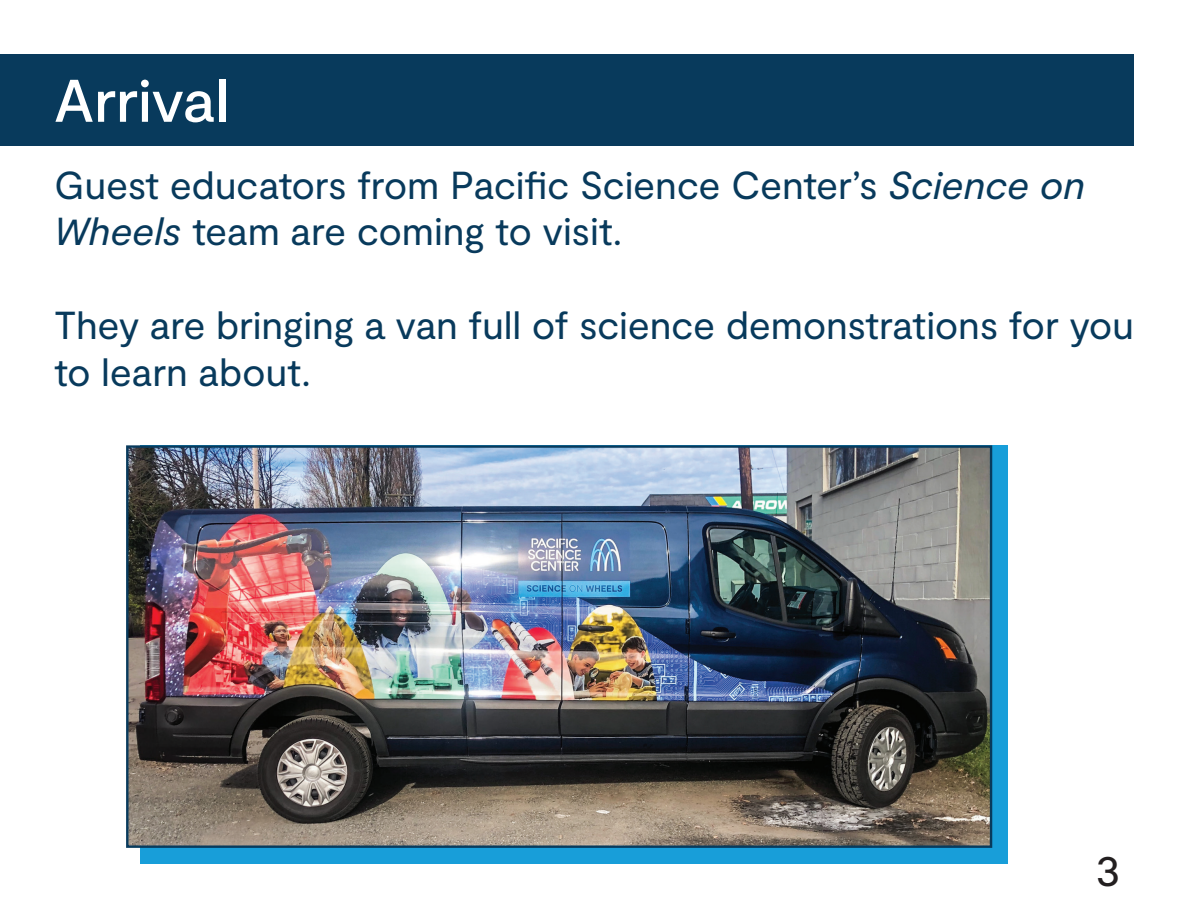
<style>
.page{position:relative;width:1188px;height:918px;background:#fff}
.page>*{position:absolute;margin:0;border:0;box-sizing:border-box;transform-origin:0 0}
.t1{font:500 60px "Moderat";letter-spacing:-.005em;color:#fff}
.t2{font:45px "Moderat";color:#231f20}
.t3{font:39px/46.8px "Moderat";letter-spacing:-.005em;color:#083a5c}
.s1{font-style:italic}
</style>
<div class="page">
<div style="left:0;top:54px;width:1134px;height:91px;background:#083a5c"></div>
<div style="left:141px;top:445px;width:867px;height:419px;background:#189ed9"></div>
<img style="left:129px;top:448px;width:860px;height:397px">
<div style="left:126px;top:445px;width:866px;height:403px;border:2px solid #083a5c"></div>
<h1 class="t1" style="left:54px;top:66px;width:177px">Arrival</h1>
<p class="t3" style="left:54px;top:163px;width:1033px">Guest educators from Pacific Science Center’s <span class="s1">Science on<br>Wheels</span> team are coming to visit.</p>
<p class="t3" style="left:54px;top:303px;width:1082px">They are bringing a van full of science demonstrations for you to learn about.</p>
<p class="t2" style="left:1095px;top:844px;width:27px">3</p>
</div>
